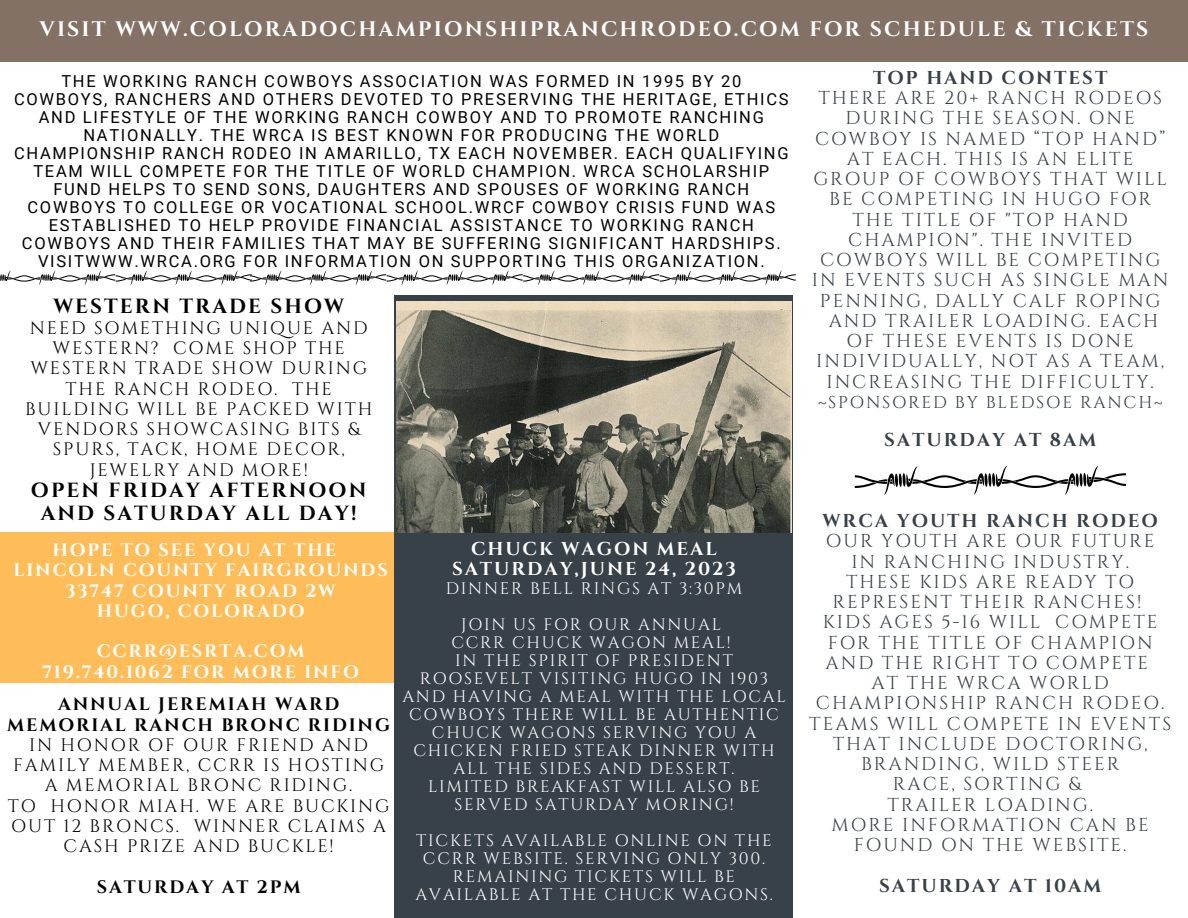
<style>
.page{position:relative;width:1188px;height:918px;background:#fff}
.page>*{position:absolute;margin:0;border:0;box-sizing:border-box;transform-origin:0 0}
.t1{font:700 21px "Cinzel";letter-spacing:.105em;color:#fff}
.t2{font:700 20.4px/22.5px "Cinzel";letter-spacing:.105em;color:#000;text-align:center}
.t3{font:18.6px/20.2px "Cinzel";letter-spacing:.105em;color:#384048;text-align:center}
.t4{font:700 18.6px "Cinzel";letter-spacing:.105em;color:#384048}
.t5{font:700 18.6px/20.2px "Cinzel";letter-spacing:.1em;color:#fff;text-align:center}
.t6{font:18px/20.2px "Cinzel";letter-spacing:.105em;color:#000;text-align:center}
.t7{font:700 18px/20.2px "Cinzel";letter-spacing:.105em;color:#fff;text-align:center}
.t8{font:700 18px/20.2px "Cinzel";letter-spacing:.105em;color:#000;text-align:center}
.t9{font:17.1px "Cinzel";letter-spacing:.105em;color:#384048}
.t10{font:16.65px/18px "Cinzel";letter-spacing:.105em;color:#fff;text-align:center}
.t11{font:16.5px/18px "Roboto";letter-spacing:.105em;color:#000;text-align:center}
</style>
<div class="page">
<div style="left:0;top:0;width:1188px;height:62px;background:#837165"></div>
<div style="left:395px;top:295px;width:398px;height:623px;background:#384048"></div>
<img style="left:396px;top:302px;width:396px;height:230px">
<svg style="left:855px;top:466px;width:271px;height:29px"></svg>
<div style="left:0;top:532px;width:394px;height:151px;background:#ffbd59"></div>
<svg style="left:0;top:271px;width:796px;height:14px"></svg>
<p class="t1" style="left:40px;top:16px;width:1110px">VISIT WWW.COLORADOCHAMPIONSHIPRANCHRODEO.COM FOR SCHEDULE &amp; TICKETS</p>
<p class="t11" style="left:14px;top:72px;width:776px">THE WORKING RANCH COWBOYS ASSOCIATION WAS FORMED IN 1995 BY 20<br>COWBOYS, RANCHERS AND OTHERS DEVOTED TO PRESERVING THE HERITAGE, ETHICS AND LIFESTYLE OF THE WORKING RANCH COWBOY AND TO PROMOTE RANCHING NATIONALLY. THE WRCA IS BEST KNOWN FOR PRODUCING THE WORLD CHAMPIONSHIP RANCH RODEO IN AMARILLO, TX EACH NOVEMBER. EACH QUALIFYING TEAM WILL COMPETE FOR THE TITLE OF WORLD CHAMPION. WRCA SCHOLARSHIP FUND HELPS TO SEND SONS, DAUGHTERS AND SPOUSES OF WORKING RANCH COWBOYS TO COLLEGE OR VOCATIONAL SCHOOL.WRCF COWBOY CRISIS FUND WAS ESTABLISHED TO HELP PROVIDE FINANCIAL ASSISTANCE TO WORKING RANCH COWBOYS AND THEIR FAMILIES THAT MAY BE SUFFERING SIGNIFICANT HARDSHIPS.<br>VISITWWW.WRCA.ORG FOR INFORMATION ON SUPPORTING THIS ORGANIZATION.</p>
<p class="t4" style="left:873px;top:66px;width:236px">TOP HAND CONTEST</p>
<p class="t3" style="left:812px;top:88px;width:358px">THERE ARE 20+ RANCH RODEOS<br>DURING THE SEASON. ONE<br>COWBOY IS NAMED “TOP HAND”<br>AT EACH. THIS IS AN ELITE<br>GROUP OF COWBOYS THAT WILL<br>BE COMPETING IN HUGO FOR<br>THE TITLE OF "TOP HAND<br>CHAMPION". THE INVITED<br>COWBOYS WILL BE COMPETING<br>IN EVENTS SUCH AS SINGLE MAN<br>PENNING, DALLY CALF ROPING<br>AND TRAILER LOADING. EACH<br>OF THESE EVENTS IS DONE<br>INDIVIDUALLY, NOT AS A TEAM,<br>INCREASING THE DIFFICULTY.</p>
<p class="t9" style="left:818px;top:391px;width:346px">~SPONSORED BY BLEDSOE RANCH~</p>
<p class="t4" style="left:884px;top:428px;width:213px">SATURDAY AT 8AM</p>
<p class="t2" style="left:53px;top:295px;width:292px">WESTERN TRADE SHOW</p>
<p class="t6" style="left:25px;top:318px;width:349px">NEED SOMETHING UNIQUE AND<br>WESTERN? COME SHOP THE<br>WESTERN TRADE SHOW DURING<br>THE RANCH RODEO. THE<br>BUILDING WILL BE PACKED WITH<br>VENDORS SHOWCASING BITS &amp;<br>SPURS, TACK, HOME DECOR,<br>JEWELRY AND MORE!</p>
<p class="t2" style="left:31px;top:480px;width:337px">OPEN FRIDAY AFTERNOON<br>AND SATURDAY ALL DAY!</p>
<p class="t4" style="left:823px;top:509px;width:337px">WRCA YOUTH RANCH RODEO</p>
<p class="t3" style="left:809px;top:532px;width:363px">OUR YOUTH ARE OUR FUTURE<br>IN RANCHING INDUSTRY.<br>THESE KIDS ARE READY TO<br>REPRESENT THEIR RANCHES!<br>KIDS AGES 5-16 WILL COMPETE<br>FOR THE TITLE OF CHAMPION<br>AND THE RIGHT TO COMPETE<br>AT THE WRCA WORLD<br>CHAMPIONSHIP RANCH RODEO.<br>TEAMS WILL COMPETE IN EVENTS<br>THAT INCLUDE DOCTORING,<br>BRANDING, WILD STEER<br>RACE, SORTING &amp;<br>TRAILER LOADING.<br>MORE INFORMATION CAN BE<br>FOUND ON THE WEBSITE.</p>
<p class="t4" style="left:879px;top:874px;width:224px">SATURDAY AT 10AM</p>
<p class="t5" style="left:452px;top:539px;width:285px">CHUCK WAGON MEAL<br>SATURDAY,JUNE 24, 2023</p>
<p class="t10" style="left:446px;top:571px;width:298px;line-height:36px">DINNER BELL RINGS AT 3:30PM<br>JOIN US FOR OUR ANNUAL</p>
<p class="t10" style="left:402px;top:634px;width:385px">CCRR CHUCK WAGON MEAL!<br>IN THE SPIRIT OF PRESIDENT<br>ROOSEVELT VISITING HUGO IN 1903<br>AND HAVING A MEAL WITH THE LOCAL<br>COWBOYS THERE WILL BE AUTHENTIC<br>CHUCK WAGONS SERVING YOU A<br>CHICKEN FRIED STEAK DINNER WITH<br>ALL THE SIDES AND DESSERT.<br>LIMITED BREAKFAST WILL ALSO BE<br>SERVED SATURDAY MORING!</p>
<p class="t10" style="left:415px;top:832px;width:359px">TICKETS AVAILABLE ONLINE ON THE<br>CCRR WEBSITE. SERVING ONLY 300.<br>REMAINING TICKETS WILL BE<br>AVAILABLE AT THE CHUCK WAGONS.</p>
<p class="t7" style="left:52px;top:541px;width:285px">HOPE TO SEE YOU AT THE</p>
<p class="t7" style="left:14px;top:561px;width:376px">LINCOLN COUNTY FAIRGROUNDS</p>
<p class="t7" style="left:66px;top:581px;width:272px">33747 COUNTY ROAD 2W</p>
<p class="t7" style="left:97px;top:601px;width:209px">HUGO, COLORADO</p>
<p class="t7" style="left:42px;top:642px;width:318px">CCRR@ESRTA.COM<br>719.740.1062 FOR MORE INFO</p>
<p class="t8" style="left:7px;top:695px;width:384px">ANNUAL JEREMIAH WARD<br>MEMORIAL RANCH BRONC RIDING</p>
<p class="t6" style="left:8px;top:735px;width:383px">IN HONOR OF OUR FRIEND AND<br>FAMILY MEMBER, CCRR IS HOSTING<br>A MEMORIAL BRONC RIDING.<br>TO HONOR MIAH. WE ARE BUCKING<br>OUT 12 BRONCS. WINNER CLAIMS A<br>CASH PRIZE AND BUCKLE!</p>
<p class="t8" style="left:97px;top:877px;width:205px">SATURDAY AT 2PM</p>
</div>
